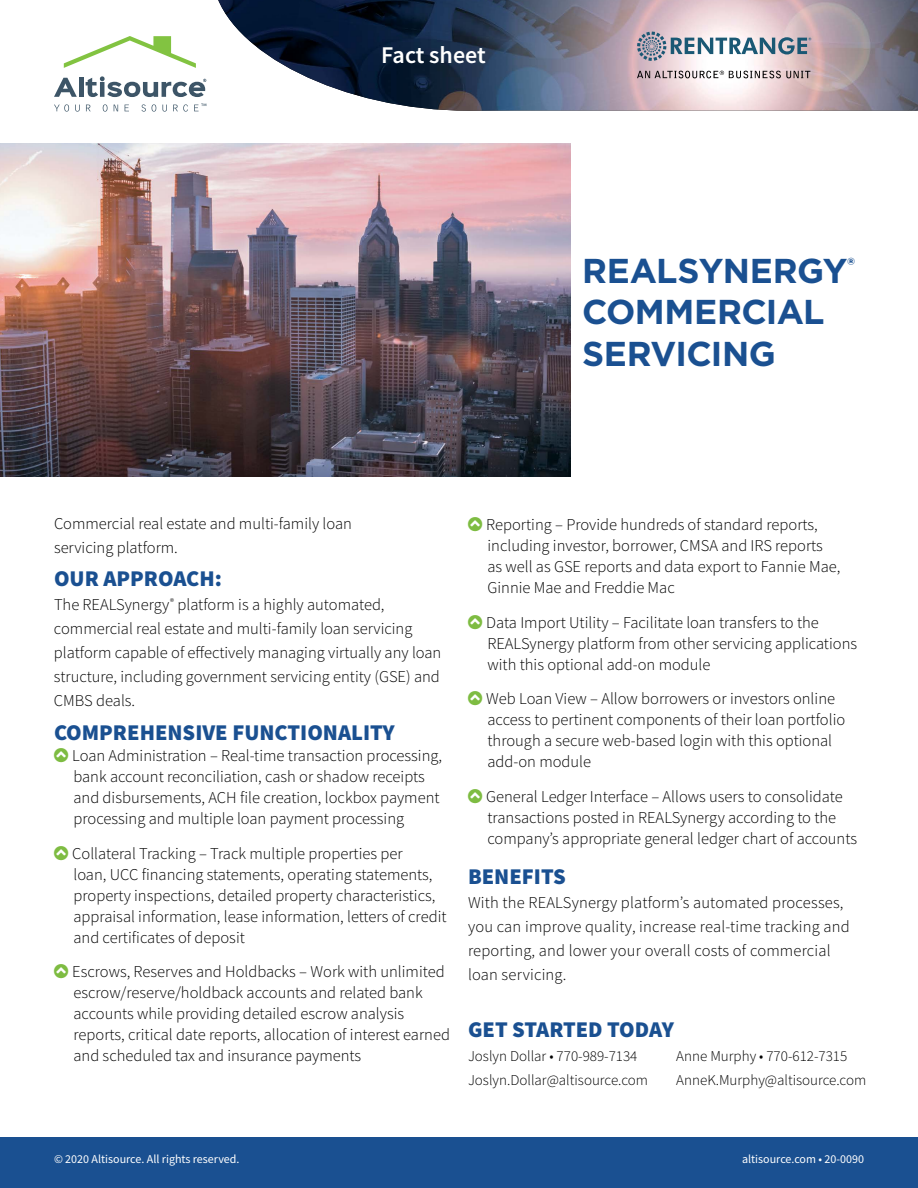
<style>
.page{position:relative;width:918px;height:1188px;background:#fff}
.page>*{position:absolute;margin:0;border:0;box-sizing:border-box;transform-origin:0 0}
.t1{font:700 34.5px/41.4px "Gotham";letter-spacing:-.015em;color:#1a5091}
.t2{font:600 24px "Source Sans Pro";color:#fff}
.t3{font:900 22.5px "Source Sans Pro";color:#1a5091}
.t4{font:300 16.5px/21px "Source Sans Pro";color:#000}
.t5{font:300 15px/24px "Source Sans Pro";color:#000}
.t6{font:12px "Source Sans Pro";color:#fff}
</style>
<div class="page">
<img style="left:218px;top:0;width:700px;height:111px">
<div style="left:0;top:1137px;width:918px;height:51px;background:#1a5091"></div>
<svg style="left:54px;top:78px;width:23px;height:19px"></svg>
<hr style="left:79px;top:77px;width:4px;height:20px;background:#3d5567">
<svg style="left:64px;top:36px;width:132px;height:32px"></svg>
<svg style="left:86px;top:76px;width:120px;height:21px"></svg>
<svg style="left:54px;top:104px;width:15px;height:8px"></svg>
<svg style="left:75px;top:105px;width:5px;height:7px"></svg>
<svg style="left:86px;top:105px;width:5px;height:6px"></svg>
<svg style="left:103px;top:104px;width:5px;height:8px"></svg>
<svg style="left:114px;top:105px;width:4px;height:6px"></svg>
<svg style="left:125px;top:105px;width:4px;height:6px"></svg>
<svg style="left:141px;top:104px;width:5px;height:8px"></svg>
<svg style="left:152px;top:104px;width:4px;height:8px"></svg>
<svg style="left:162px;top:105px;width:5px;height:7px"></svg>
<svg style="left:173px;top:104px;width:15px;height:8px"></svg>
<svg style="left:194px;top:104px;width:12px;height:7px"></svg>
<img style="left:0;top:144px;width:570px;height:333px">
<svg style="left:637px;top:32px;width:174px;height:29px"></svg>
<svg style="left:637px;top:71px;width:173px;height:7px"></svg>
<h2 class="t2" style="left:381px;top:39px;width:106px">Fact sheet</h2>
<h1 class="t1" style="left:582px;top:250px;width:274px">REALSYNERGY<sup>®<br></sup>COMMERCIAL<br>SERVICING</h1>
<p class="t4" style="left:54px;top:511px;width:299px;line-height:24px">Commercial real estate and multi-family loan servicing platform.</p>
<h3 class="t3" style="left:54px;top:563px;width:170px">OUR APPROACH:</h3>
<p class="t4" style="left:54px;top:593px;width:389px;line-height:24px">The REALSynergy<sup>®</sup> platform is a highly automated, commercial real estate and multi-family loan servicing platform capable of effectively managing virtually any loan structure, including government servicing entity (GSE) and CMBS deals.</p>
<h3 class="t3" style="left:54px;top:717px;width:342px">COMPREHENSIVE FUNCTIONALITY</h3>
<p class="t4" style="left:72px;top:745px;width:371px">Loan Administration – Real-time transaction processing, bank account reconciliation, cash or shadow receipts and disbursements, ACH file creation, lockbox payment processing and multiple loan payment processing</p>
<p class="t4" style="left:72px;top:843px;width:376px">Collateral Tracking – Track multiple properties per<br>loan, UCC financing statements, operating statements, property inspections, detailed property characteristics, appraisal information, lease information, letters of credit and certificates of deposit</p>
<p class="t4" style="left:72px;top:961px;width:379px">Escrows, Reserves and Holdbacks – Work with unlimited escrow/reserve/holdback accounts and related bank accounts while providing detailed escrow analysis reports, critical date reports, allocation of interest earned and scheduled tax and insurance payments</p>
<p class="t4" style="left:486px;top:514px;width:356px">Reporting – Provide hundreds of standard reports, including investor, borrower, CMSA and IRS reports as well as GSE reports and data export to Fannie Mae, Ginnie Mae and Freddie Mac</p>
<p class="t4" style="left:486px;top:612px;width:372px">Data Import Utility – Facilitate loan transfers to the<br>REALSynergy platform from other servicing applications with this optional add-on module</p>
<p class="t4" style="left:486px;top:689px;width:361px">Web Loan View – Allow borrowers or investors online access to pertinent components of their loan portfolio through a secure web-based login with this optional add-on module</p>
<p class="t4" style="left:486px;top:786px;width:372px">General Ledger Interface – Allows users to consolidate transactions posted in REALSynergy according to the company’s appropriate general ledger chart of accounts</p>
<h3 class="t3" style="left:468px;top:861px;width:100px">BENEFITS</h3>
<p class="t4" style="left:468px;top:891px;width:383px;line-height:24px">With the REALSynergy platform’s automated processes, you can improve quality, increase real-time tracking and reporting, and lower your overall costs of commercial loan servicing.</p>
<h3 class="t3" style="left:468px;top:1014px;width:208px">GET STARTED TODAY</h3>
<p class="t5" style="left:468px;top:1044px;width:182px">Joslyn Dollar • 770-989-7134<br>Joslyn.Dollar@altisource.com</p>
<p class="t5" style="left:676px;top:1044px;width:192px">Anne Murphy • 770-612-7315<br>AnneK.Murphy@altisource.com</p>
<p class="t6" style="left:54px;top:1151px;width:187px">© 2020 Altisource. All rights reserved.</p>
<p class="t6" style="left:742px;top:1151px;width:123px">altisource.com • 20-0090</p>
</div>
